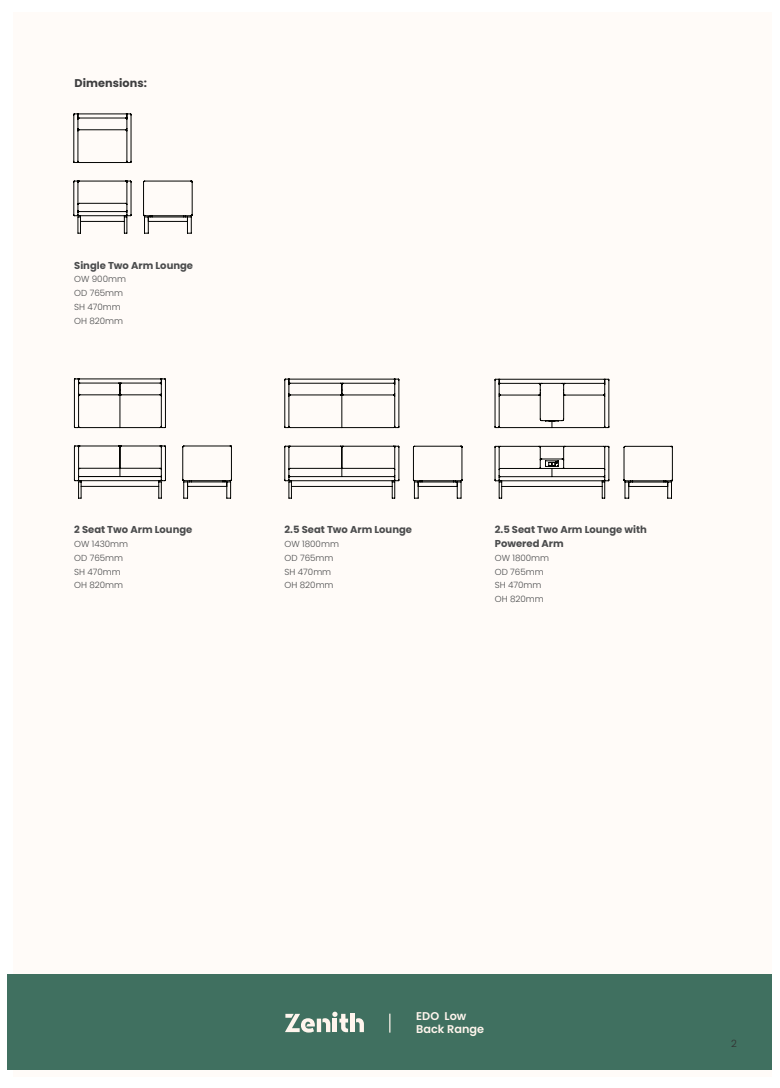
<style>
.page{position:relative;width:780px;height:1088px;background:#fff}
.page>*{position:absolute;margin:0;border:0;box-sizing:border-box;transform-origin:0 0}
.PRODUCT_NAME_BOTTOM{font:600 11.25px "Poppins";color:#fff5ed}
.t1{font:700 11.25px "Poppins";letter-spacing:.005em;color:#3e3e3f}
.t2{font:700 10px/13.8px "Poppins";color:#4b4c4d}
.t3{font:300 10px "Poppins";color:#312f30}
.t4{font:300 8.75px/13.8px "Poppins";color:#4b4c4d}
</style>
<div class="page">
<div style="left:13px;top:12px;width:758px;height:1065px;background:#fffbf8"></div>
<div style="left:7px;top:974px;width:764px;height:96px;background:#407060"></div>
<svg style="left:389px;top:1013px;width:1px;height:19px"></svg>
<div style="left:350px;top:1014px;width:5px;height:18px;background:#fff5ed"></div>
<svg style="left:356px;top:1018px;width:7px;height:14px"></svg>
<svg style="left:285px;top:1011px;width:63px;height:22px"></svg>
<svg style="left:73px;top:113px;width:600px;height:386px"></svg>
<p class="t1" style="left:75px;top:76px;width:74px">Dimensions:</p>
<p class="t2" style="left:74px;top:258px;width:120px">Single Two Arm Lounge</p>
<p class="t4" style="left:74px;top:273px;width:53px">OW 900mm<br>OD 765mm<br>SH 470mm<br>OH 820mm</p>
<p class="t2" style="left:74px;top:523px;width:120px">2 Seat Two Arm Lounge</p>
<p class="t4" style="left:74px;top:537px;width:55px">OW 1430mm<br>OD 765mm<br>SH 470mm<br>OH 820mm</p>
<p class="t2" style="left:284px;top:523px;width:129px">2.5 Seat Two Arm Lounge</p>
<p class="t4" style="left:284px;top:537px;width:56px">OW 1800mm<br>OD 765mm<br>SH 470mm<br>OH 820mm</p>
<p class="t2" style="left:495px;top:523px;width:153px">2.5 Seat Two Arm Lounge with<br>Powered Arm</p>
<p class="t4" style="left:495px;top:551px;width:56px">OW 1800mm<br>OD 765mm<br>SH 470mm<br>OH 820mm</p>
<p class="PRODUCT_NAME_BOTTOM" style="left:416px;top:1009px;width:52px">EDO Low</p>
<p class="PRODUCT_NAME_BOTTOM" style="left:416px;top:1022px;width:69px">Back Range</p>
<p class="t3" style="left:731px;top:1038px;width:7px">2</p>
</div>
